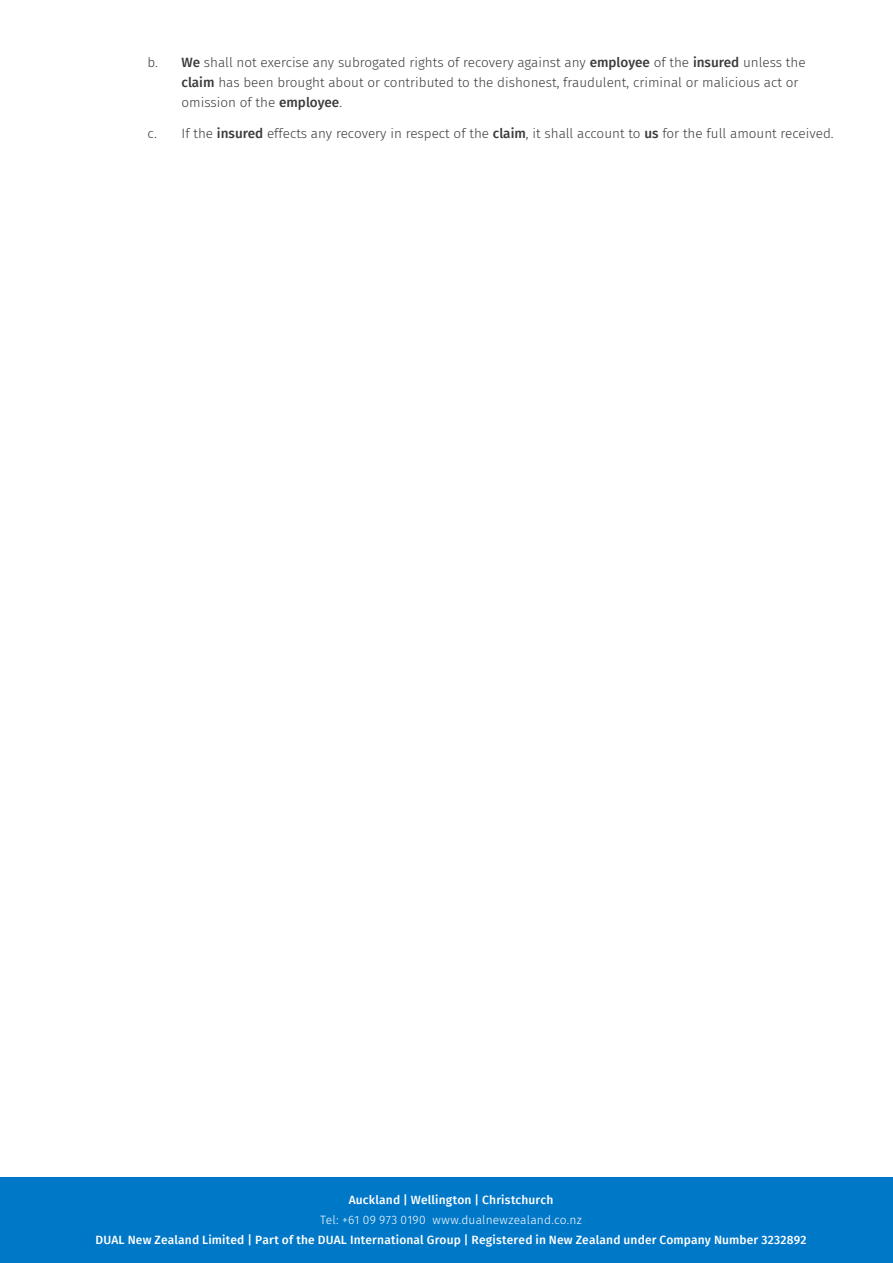
<style>
.page{position:relative;width:893px;height:1263px;background:#fff}
.page>*{position:absolute;margin:0;border:0;box-sizing:border-box;transform-origin:0 0}
.t1{font:300 13.5px/20.2px "Fira Sans";color:#3c3c3c}
.t2{font:500 12px "Fira Sans";letter-spacing:.015em;color:#fff}
.t3{font:300 12px "Fira Sans";letter-spacing:.015em;color:#fff}
.s1{font-weight:500}
</style>
<div class="page">
<div style="left:0;top:1178px;width:893px;height:85px;background:#0078c8"></div>
<p class="t1" style="left:182px;top:52px;width:625px;text-indent:-34px">b. <span class="s1">We</span> shall not exercise any subrogated rights of recovery against any <span class="s1">employee</span> of the <span class="s1">insured</span> unless the <span class="s1">claim</span> has been brought about or contributed to the dishonest, fraudulent, criminal or malicious act or omission of the <span class="s1">employee</span>.</p>
<p class="t1" style="left:148px;top:123px;width:688px">c. If the <span class="s1">insured</span> effects any recovery in respect of the <span class="s1">claim</span>, it shall account to <span class="s1">us</span> for the full amount received.</p>
<p class="t2" style="left:349px;top:1190px;width:206px">Auckland | Wellington | Christchurch</p>
<p class="t3" style="left:320px;top:1212px;width:263px">Tel: +61 09 973 0190 www.dualnewzealand.co.nz</p>
<p class="t2" style="left:95px;top:1230px;width:713px">DUAL New Zealand Limited | Part of the DUAL International Group | Registered in New Zealand under Company Number 3232892</p>
</div>
